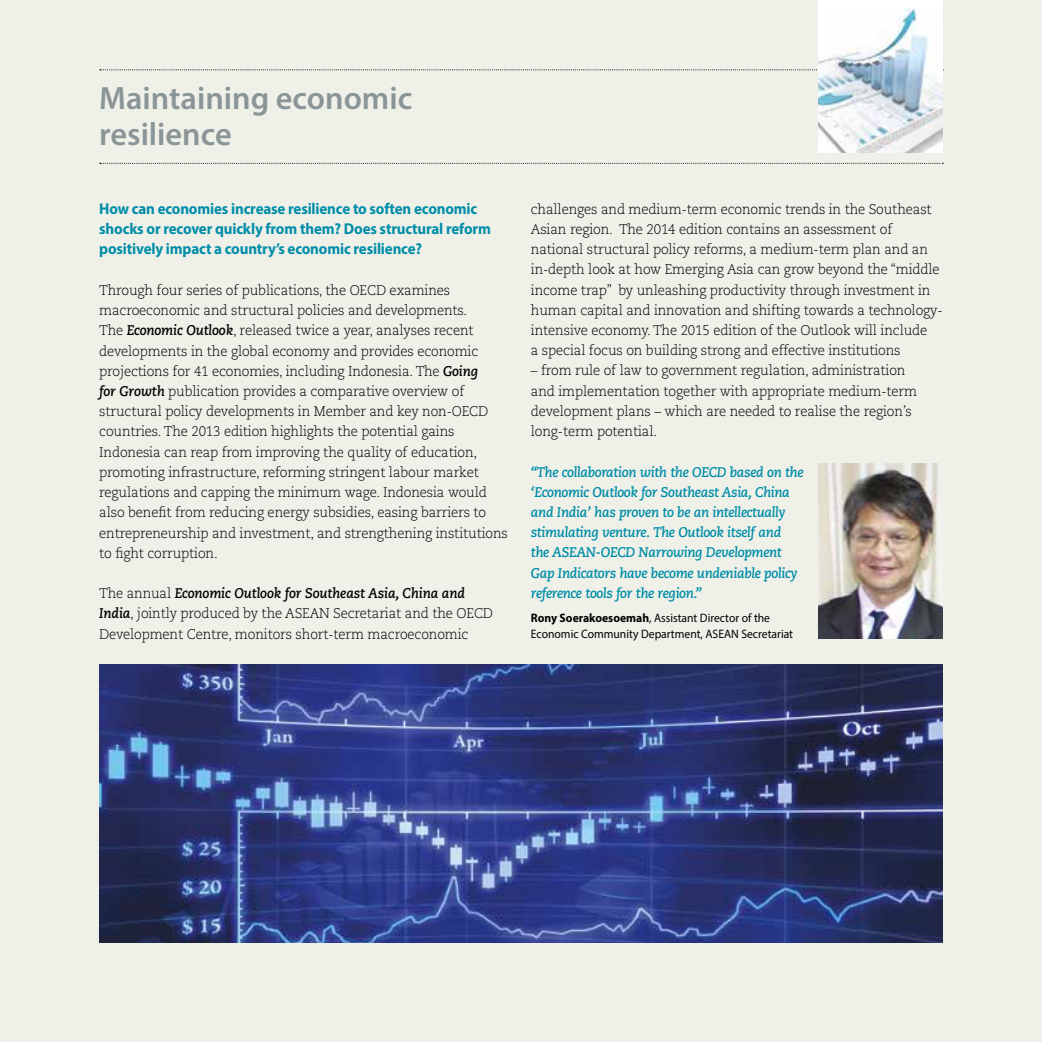
<style>
.page{position:relative;width:1042px;height:1042px;background:#eff1e9}
.page>*{position:absolute;margin:0;border:0;box-sizing:border-box;transform-origin:0 0}
.t1{font:600 32.38px/36.8px "Myriad Pro";color:#8a9597}
.t2{font:700 15.75px/20.1px "Myriad Pro";letter-spacing:-.01em;color:#008da8;scale:.95 1}
.t3{font:300 14px/20.3px "Caecilia";letter-spacing:-.01em;color:#000;scale:.95 1}
.t4{font:italic 700 14px/20.3px "Caecilia";letter-spacing:-.025em;color:#008da8;scale:.95 1}
.t5{font:12.25px/16.6px "Myriad Pro";color:#000;scale:.95 1}
.s1{font-weight:700;font-style:italic}
.s2{font-weight:700}
</style>
<div class="page">
<svg style="left:100px;top:69px;width:719px;height:1px"></svg>
<svg style="left:100px;top:163px;width:843px;height:1px"></svg>
<div style="left:819px;top:0;width:124px;height:153px;background:#fff"></div>
<img style="left:819px;top:9px;width:124px;height:144px">
<img style="left:99px;top:665px;width:844px;height:278px">
<img style="left:819px;top:463px;width:124px;height:175px">
<h1 class="t1" style="left:99px;top:79px;width:314px">Maintaining economic resilience</h1>
<p class="t2" style="left:99px;top:198px;width:414px">How can economies increase resilience to soften economic shocks or recover quickly from them? Does structural reform positively impact a country’s economic resilience?</p>
<p class="t3" style="left:99px;top:280px;width:432px">Through four series of publications, the OECD examines macroeconomic and structural policies and developments.<br>The <span class="s1">Economic Outlook</span>, released twice a year, analyses recent developments in the global economy and provides economic projections for 41 economies, including Indonesia. The <span class="s1">Going<br>for Growth</span> publication provides a comparative overview of structural policy developments in Member and key non-OECD countries. The 2013 edition highlights the potential gains Indonesia can reap from improving the quality of education, promoting infrastructure, reforming stringent labour market regulations and capping the minimum wage. Indonesia would also benefit from reducing energy subsidies, easing barriers to entrepreneurship and investment, and strengthening institutions to fight corruption.</p>
<p class="t3" style="left:99px;top:583px;width:416px">The annual <span class="s1">Economic Outlook for Southeast Asia, China and<br>India</span>, jointly produced by the ASEAN Secretariat and the OECD<br>Development Centre, monitors short-term macroeconomic</p>
<p class="t3" style="left:531px;top:199px;width:435px">challenges and medium-term economic trends in the Southeast Asian region. The 2014 edition contains an assessment of national structural policy reforms, a medium-term plan and an in-depth look at how Emerging Asia can grow beyond the “middle income trap” by unleashing productivity through investment in human capital and innovation and shifting towards a technology&shy;intensive economy. The 2015 edition of the Outlook will include<br>a special focus on building strong and effective institutions</p>
<p class="t3" style="left:531px;top:361px;width:408px">– from rule of law to government regulation, administration and implementation together with appropriate medium-term development plans – which are needed to realise the region’s long-term potential.</p>
<p class="t4" style="left:531px;top:462px;width:288px">“The collaboration with the OECD based on the ‘Economic Outlook for Southeast Asia, China and India’ has proven to be an intellectually stimulating venture. The Outlook itself and<br>the ASEAN-OECD Narrowing Development Gap Indicators have become undeniable policy reference tools for the region.”</p>
<p class="t5" style="left:531px;top:609px;width:277px"><span class="s2">Rony Soerakoesoemah</span>, Assistant Director of the<br>Economic Community Department, ASEAN Secretariat</p>
</div>
